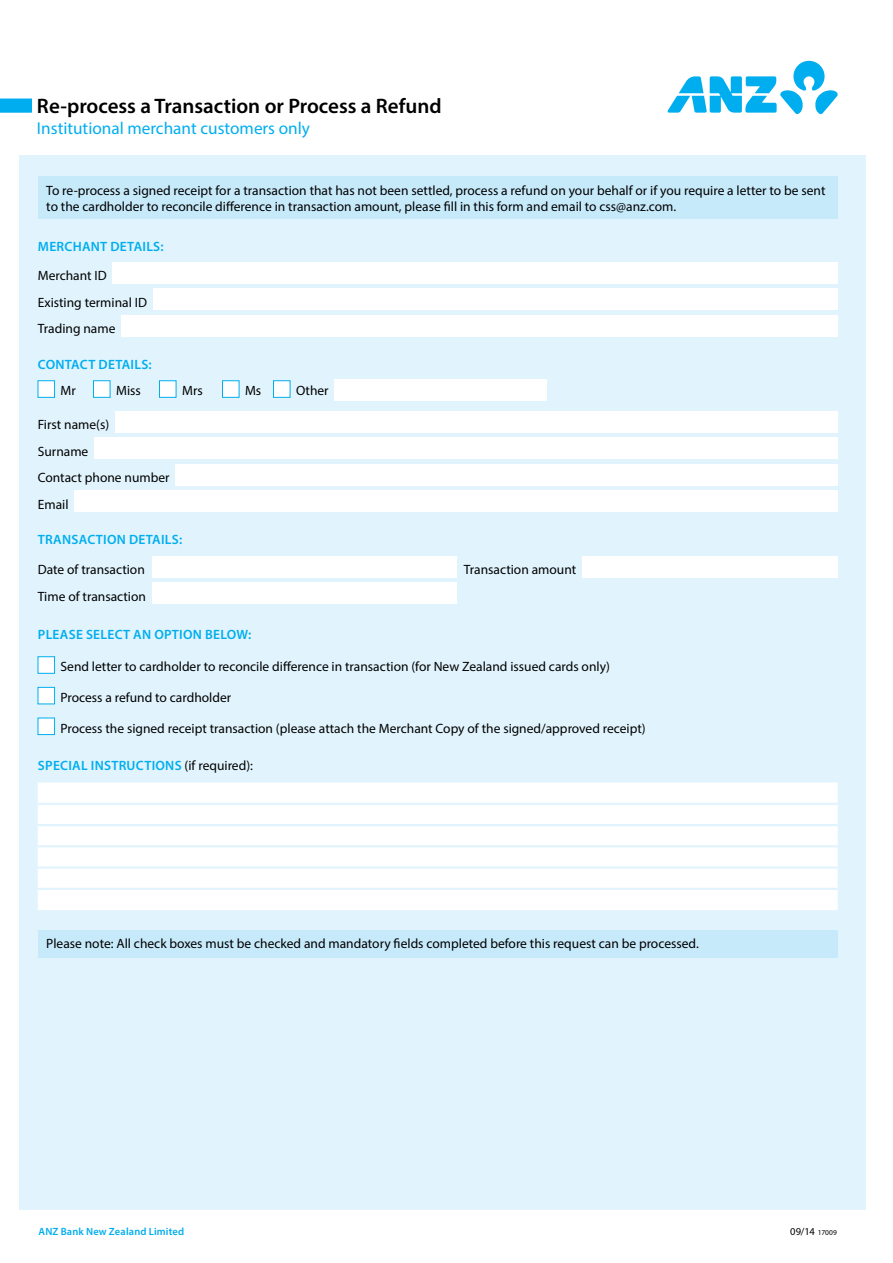
<style>
.page{position:relative;width:893px;height:1263px;background:#fff}
.page>*{position:absolute;margin:0;border:0;box-sizing:border-box;transform-origin:0 0}
.t1{font:600 21px "Myriad Pro";color:#000}
.t2{font:17.25px "Myriad Pro";color:#00aeef}
.t3{font:13.5px/26.4px "Myriad Pro";color:#000}
.t4{font:600 13.5px "Myriad Pro";letter-spacing:.02em;color:#00aeef}
.t5{font:600 10.5px "Myriad Pro";letter-spacing:.015em;color:#00aeef}
.t6{font:10.5px "Myriad Pro";color:#000}
.s1{font-weight:400;color:#000}
.s2{font-size:7.5px}
</style>
<div class="page">
<div style="left:19px;top:155px;width:846px;height:1055px;background:#e1f4fd"></div>
<div style="left:113px;top:262px;width:725px;height:21px;background:#fff"></div>
<div style="left:153px;top:288px;width:685px;height:22px;background:#fff"></div>
<div style="left:121px;top:315px;width:717px;height:21px;background:#fff"></div>
<div style="left:38px;top:380px;width:17px;height:18px;background:#fff;border:1px solid #00aeef"></div>
<div style="left:93px;top:380px;width:17px;height:18px;background:#fff;border:1px solid #00aeef"></div>
<div style="left:159px;top:380px;width:17px;height:18px;background:#fff;border:1px solid #00aeef"></div>
<div style="left:222px;top:380px;width:17px;height:18px;background:#fff;border:1px solid #00aeef"></div>
<div style="left:273px;top:380px;width:17px;height:18px;background:#fff;border:1px solid #00aeef"></div>
<div style="left:334px;top:379px;width:213px;height:21px;background:#fff"></div>
<div style="left:115px;top:411px;width:723px;height:21px;background:#fff"></div>
<div style="left:94px;top:438px;width:744px;height:21px;background:#fff"></div>
<div style="left:175px;top:464px;width:663px;height:21px;background:#fff"></div>
<div style="left:74px;top:490px;width:764px;height:22px;background:#fff"></div>
<div style="left:153px;top:556px;width:304px;height:21px;background:#fff"></div>
<div style="left:582px;top:556px;width:255px;height:21px;background:#fff"></div>
<div style="left:153px;top:582px;width:304px;height:22px;background:#fff"></div>
<div style="left:38px;top:656px;width:17px;height:17px;background:#fff;border:1px solid #00aeef"></div>
<div style="left:38px;top:687px;width:17px;height:17px;background:#fff;border:1px solid #00aeef"></div>
<div style="left:38px;top:718px;width:17px;height:17px;background:#fff;border:1px solid #00aeef"></div>
<div style="left:38px;top:782px;width:800px;height:128px;background:#fff"></div>
<hr style="left:38px;top:803px;width:800px;height:2px;background:#e1f4fd">
<hr style="left:38px;top:824px;width:800px;height:2px;background:#e1f4fd">
<hr style="left:38px;top:845px;width:800px;height:2px;background:#e1f4fd">
<hr style="left:38px;top:866px;width:800px;height:3px;background:#e1f4fd">
<hr style="left:38px;top:888px;width:800px;height:2px;background:#e1f4fd">
<div style="left:38px;top:176px;width:800px;height:43px;background:#c7eafb"></div>
<div style="left:38px;top:929px;width:800px;height:28px;background:#c7eafb"></div>
<svg style="left:0;top:99px;width:32px;height:14px"></svg>
<svg style="left:667px;top:61px;width:171px;height:53px"></svg>
<h1 class="t1" style="left:37px;top:92px;width:406px">Re-process a Transaction or Process a Refund</h1>
<p class="t2" style="left:37px;top:118px;width:275px">Institutional merchant customers only</p>
<p class="t3" style="left:46px;top:182px;width:781px;line-height:15.8px">To re-process a signed receipt for a transaction that has not been settled, process a refund on your behalf or if you require a letter to be sent to the cardholder to reconcile difference in transaction amount, please fill in this form and email to css@anz.com.</p>
<p class="t4" style="left:38px;top:237px;width:127px">MERCHANT DETAILS:</p>
<p class="t3" style="left:38px;top:262px;width:111px">Merchant ID<br>Existing terminal ID<br>Trading name</p>
<p class="t4" style="left:38px;top:356px;width:115px">CONTACT DETAILS:</p>
<p class="t3" style="left:61px;top:377px;width:17px">Mr</p>
<p class="t3" style="left:116px;top:377px;width:26px">Miss</p>
<p class="t3" style="left:182px;top:377px;width:22px">Mrs</p>
<p class="t3" style="left:245px;top:377px;width:18px">Ms</p>
<p class="t3" style="left:296px;top:377px;width:34px">Other</p>
<p class="t3" style="left:38px;top:411px;width:133px">First name(s)<br>Surname<br>Contact phone number<br>Email</p>
<p class="t4" style="left:38px;top:531px;width:146px">TRANSACTION DETAILS:</p>
<p class="t3" style="left:38px;top:556px;width:109px">Date of transaction</p>
<p class="t3" style="left:464px;top:556px;width:114px">Transaction amount</p>
<p class="t3" style="left:38px;top:583px;width:110px">Time of transaction</p>
<p class="t4" style="left:38px;top:625px;width:215px">PLEASE SELECT AN OPTION BELOW:</p>
<p class="t3" style="left:61px;top:653px;width:551px">Send letter to cardholder to reconcile difference in transaction (for New Zealand issued cards only)</p>
<p class="t3" style="left:61px;top:684px;width:172px">Process a refund to cardholder</p>
<p class="t3" style="left:61px;top:715px;width:587px">Process the signed receipt transaction (please attach the Merchant Copy of the signed/approved receipt)</p>
<p class="t4" style="left:38px;top:757px;width:217px">SPECIAL INSTRUCTIONS <span class="s1">(if required):</span></p>
<p class="t3" style="left:46px;top:930px;width:654px">Please note: All check boxes must be checked and mandatory fields completed before this request can be processed.</p>
<p class="t5" style="left:39px;top:1225px;width:147px">ANZ Bank New Zealand Limited</p>
<p class="t6" style="left:790px;top:1225px;width:48px">09/14 <span class="s2">17009</span></p>
</div>
